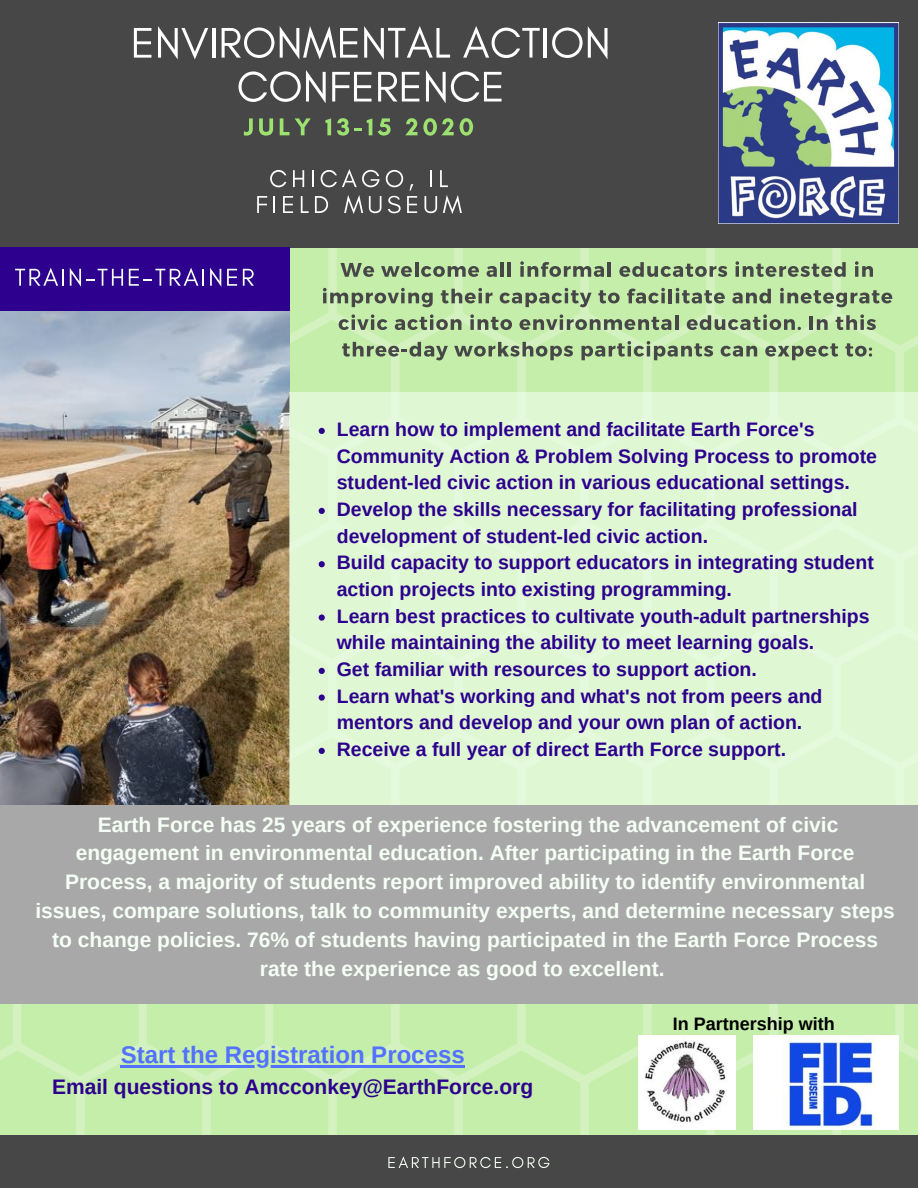
<style>
.page{position:relative;width:918px;height:1188px;background:#fff}
.page>*{position:absolute;margin:0;border:0;box-sizing:border-box;transform-origin:0 0}
.t1{font:700 24px "Arimo";color:#5271ff}
.t2{font:700 21px/28.8px "Arimo";color:#f5fff5;text-align:center}
.t3{font:700 21px "Arimo";color:#2d008e}
.t4{font:700 19.5px/26.7px "Arimo";color:#2d008e}
.t5{font:700 18px "Arimo";color:#000}
</style>
<div class="page">
<img style="left:0;top:247px;width:918px;height:889px">
<div style="left:0;top:0;width:918px;height:247px;background:#474747"></div>
<div style="left:0;top:1136px;width:918px;height:52px;background:#474747"></div>
<svg style="left:388px;top:1156px;width:161px;height:12px"></svg>
<div style="left:0;top:248px;width:290px;height:65px;background:#2d008e"></div>
<img style="left:718px;top:23px;width:180px;height:201px">
<img style="left:0;top:312px;width:289px;height:493px">
<div style="left:289px;top:392px;width:629px;height:414px;background:#dff7d3"></div>
<div style="left:0;top:805px;width:918px;height:199px;background:#a8a8a8"></div>
<img style="left:639px;top:1036px;width:97px;height:93px">
<img style="left:754px;top:1036px;width:145px;height:93px">
<svg style="left:15px;top:268px;width:49px;height:18px"></svg>
<svg style="left:70px;top:268px;width:53px;height:19px"></svg>
<svg style="left:129px;top:268px;width:75px;height:18px"></svg>
<svg style="left:210px;top:268px;width:11px;height:18px"></svg>
<svg style="left:227px;top:269px;width:10px;height:17px"></svg>
<svg style="left:243px;top:269px;width:11px;height:17px"></svg>
<svg style="left:244px;top:118px;width:9px;height:18px"></svg>
<svg style="left:259px;top:118px;width:14px;height:18px"></svg>
<svg style="left:280px;top:118px;width:31px;height:17px"></svg>
<svg style="left:325px;top:118px;width:6px;height:17px"></svg>
<svg style="left:337px;top:118px;width:35px;height:18px"></svg>
<svg style="left:378px;top:118px;width:13px;height:18px"></svg>
<svg style="left:405px;top:118px;width:49px;height:18px"></svg>
<svg style="left:460px;top:118px;width:13px;height:18px"></svg>
<svg style="left:431px;top:170px;width:1px;height:17px"></svg>
<svg style="left:440px;top:170px;width:8px;height:17px"></svg>
<svg style="left:257px;top:169px;width:160px;height:45px"></svg>
<svg style="left:425px;top:196px;width:12px;height:17px"></svg>
<svg style="left:443px;top:195px;width:19px;height:19px"></svg>
<svg style="left:134px;top:28px;width:17px;height:30px"></svg>
<svg style="left:158px;top:26px;width:50px;height:33px"></svg>
<hr style="left:212px;top:28px;width:3px;height:30px;background:#fff">
<svg style="left:222px;top:28px;width:52px;height:30px"></svg>
<svg style="left:280px;top:26px;width:78px;height:33px"></svg>
<svg style="left:364px;top:26px;width:86px;height:33px"></svg>
<svg style="left:463px;top:26px;width:77px;height:32px"></svg>
<hr style="left:544px;top:28px;width:3px;height:30px;background:#fff">
<svg style="left:552px;top:26px;width:56px;height:33px"></svg>
<svg style="left:239px;top:70px;width:87px;height:33px"></svg>
<svg style="left:332px;top:72px;width:40px;height:29px"></svg>
<svg style="left:378px;top:72px;width:41px;height:29px"></svg>
<svg style="left:426px;top:70px;width:76px;height:33px"></svg>
<svg style="left:340px;top:263px;width:34px;height:14px"></svg>
<svg style="left:381px;top:266px;width:31px;height:11px"></svg>
<hr style="left:415px;top:262px;width:3px;height:15px;background:#474747">
<svg style="left:421px;top:266px;width:58px;height:11px"></svg>
<svg style="left:487px;top:266px;width:10px;height:11px"></svg>
<hr style="left:500px;top:262px;width:4px;height:15px;background:#474747">
<hr style="left:508px;top:262px;width:3px;height:15px;background:#474747">
<svg style="left:520px;top:261px;width:84px;height:16px"></svg>
<hr style="left:608px;top:262px;width:3px;height:15px;background:#474747">
<svg style="left:619px;top:262px;width:108px;height:15px;background:#92aa83"></svg>
<svg style="left:736px;top:261px;width:110px;height:16px;background:#94ac84"></svg>
<svg style="left:855px;top:261px;width:18px;height:16px"></svg>
<svg style="left:323px;top:288px;width:110px;height:19px;background:#9bb68a"></svg>
<svg style="left:441px;top:288px;width:51px;height:15px"></svg>
<svg style="left:500px;top:288px;width:92px;height:19px;background:#9cb78b"></svg>
<svg style="left:598px;top:290px;width:22px;height:13px"></svg>
<svg style="left:627px;top:288px;width:38px;height:15px"></svg>
<svg style="left:661px;top:293px;width:4px;height:10px"></svg>
<hr style="left:669px;top:289px;width:3px;height:14px;background:#474747">
<svg style="left:676px;top:288px;width:49px;height:15px"></svg>
<svg style="left:732px;top:289px;width:39px;height:14px"></svg>
<svg style="left:780px;top:288px;width:113px;height:19px;background:#9bb68a"></svg>
<svg style="left:339px;top:314px;width:48px;height:16px"></svg>
<svg style="left:395px;top:314px;width:66px;height:16px"></svg>
<svg style="left:470px;top:314px;width:42px;height:16px"></svg>
<svg style="left:520px;top:314px;width:151px;height:16px;background:#97b088"></svg>
<hr style="left:675px;top:315px;width:3px;height:15px;background:#474747">
<svg style="left:687px;top:314px;width:114px;height:16px;background:#97b088"></svg>
<hr style="left:810px;top:316px;width:3px;height:14px;background:#474747">
<svg style="left:817px;top:319px;width:11px;height:11px"></svg>
<svg style="left:836px;top:314px;width:40px;height:16px"></svg>
<svg style="left:342px;top:342px;width:106px;height:18px;background:#9cb68c"></svg>
<svg style="left:454px;top:342px;width:119px;height:18px;background:#9bb48a"></svg>
<svg style="left:581px;top:341px;width:132px;height:19px;background:#9cb78b"></svg>
<svg style="left:721px;top:346px;width:36px;height:11px"></svg>
<svg style="left:765px;top:343px;width:73px;height:17px"></svg>
<svg style="left:845px;top:343px;width:27px;height:14px"></svg>
<svg style="left:319px;top:428px;width:6px;height:6px"></svg>
<svg style="left:319px;top:508px;width:6px;height:6px"></svg>
<svg style="left:319px;top:561px;width:6px;height:6px"></svg>
<svg style="left:319px;top:615px;width:6px;height:6px"></svg>
<svg style="left:319px;top:668px;width:6px;height:6px"></svg>
<svg style="left:319px;top:695px;width:6px;height:6px"></svg>
<svg style="left:319px;top:748px;width:6px;height:6px"></svg>
<hr style="left:121px;top:1065px;width:344px;height:3px;background:#5271ff">
<p class="t4" style="left:337px;top:416px;width:542px">Learn how to implement and facilitate Earth Force's Community Action &amp; Problem Solving Process to promote student-led civic action in various educational settings.<br>Develop the skills necessary for facilitating professional development of student-led civic action.<br>Build capacity to support educators in integrating student action projects into existing programming.<br>Learn best practices to cultivate youth-adult partnerships while maintaining the ability to meet learning goals.<br>Get familiar with resources to support action.<br>Learn what's working and what's not from peers and mentors and develop and your own plan of action.<br>Receive a full year of direct Earth Force support.</p>
<p class="t2" style="left:35px;top:810px;width:861px">Earth Force has 25 years of experience fostering the advancement of civic engagement in environmental education. After participating in the Earth Force Process, a majority of students report improved ability to identify environmental issues, compare solutions, talk to community experts, and determine necessary steps to change policies. 76% of students having participated in the Earth Force Process rate the experience as good to excellent.</p>
<p class="t1" style="left:121px;top:1041px;width:346px">Start the Registration Process</p>
<p class="t3" style="left:52px;top:1075px;width:483px">Email questions to Amcconkey@EarthForce.org</p>
<p class="t5" style="left:673px;top:1014px;width:164px">In Partnership with</p>
</div>
